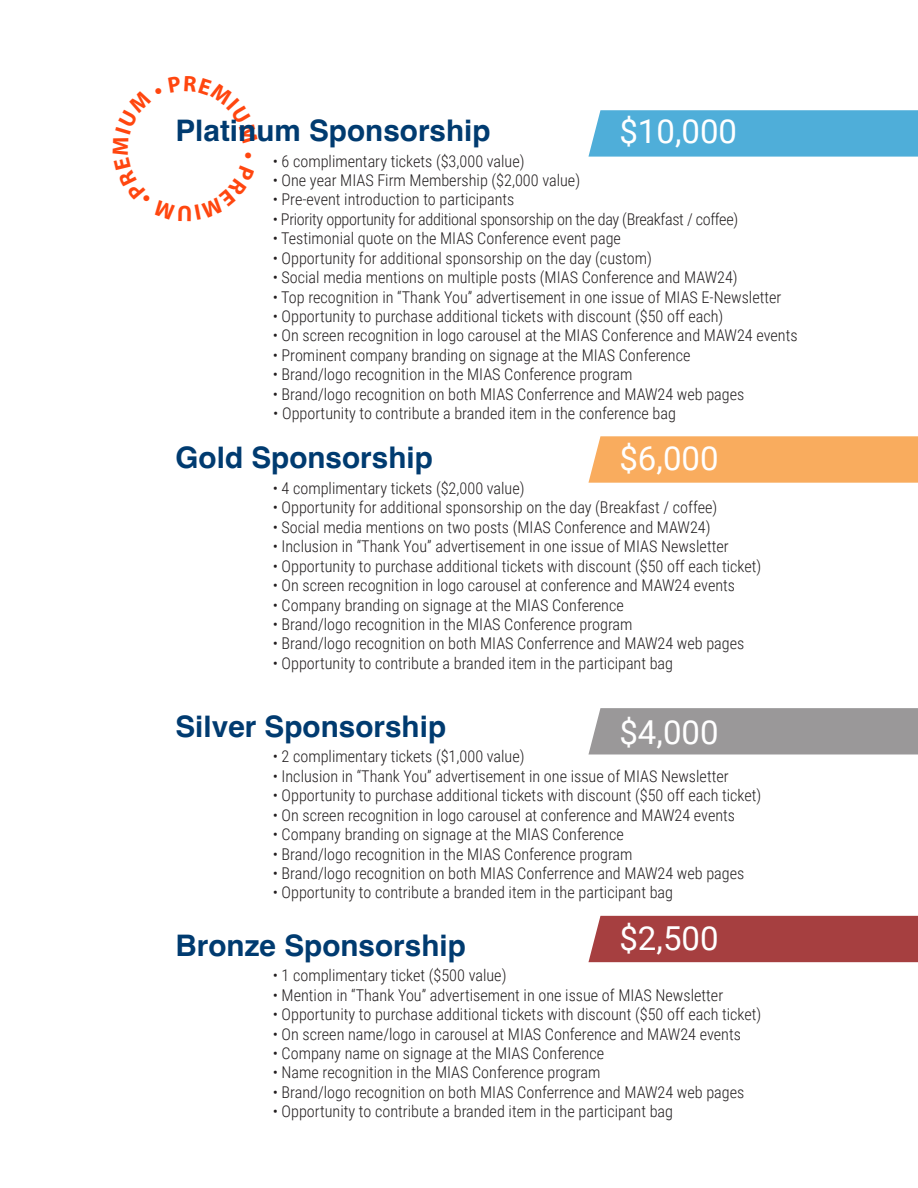
<style>
.page{position:relative;width:918px;height:1188px;background:#fff}
.page>*{position:absolute;margin:0;border:0;box-sizing:border-box;transform-origin:0 0}
.t1{font:33px "Roboto";color:#fff}
.t2{font:700 29.7px "Helvetica";color:#003b70}
.t3{font:300 16.2px "Roboto Condensed";color:#231f20}
.t4{font:300 16.2px "Roboto Condensed";letter-spacing:-.02em;color:#231f20}
</style>
<div class="page">
<div style="left:588px;top:110px;width:330px;height:47px;background:#4faed9"></div>
<div style="left:588px;top:436px;width:330px;height:47px;background:#f9ac5e"></div>
<div style="left:588px;top:708px;width:330px;height:46px;background:#9a9899"></div>
<div style="left:588px;top:916px;width:330px;height:46px;background:#a63f40"></div>
<h1 class="t1" style="left:619px;top:109px;width:119px">$10,000</h1>
<h2 class="t2" style="left:176px;top:112px;width:317px">Platinum Sponsorship</h2>
<p class="t3" style="left:273px;top:149px;width:253px">• 6 complimentary tickets ($3,000 value)</p>
<p class="t3" style="left:273px;top:169px;width:309px">• One year MIAS Firm Membership ($2,000 value)</p>
<p class="t3" style="left:273px;top:188px;width:243px">• Pre-event introduction to participants</p>
<p class="t4" style="left:273px;top:208px;width:467px">• Priority opportunity for additional sponsorship on the day (Breakfast / coffee)</p>
<p class="t3" style="left:273px;top:227px;width:350px">• Testimonial quote on the MIAS Conference event page</p>
<p class="t3" style="left:273px;top:247px;width:381px">• Opportunity for additional sponsorship on the day (custom)</p>
<p class="t3" style="left:273px;top:266px;width:467px">• Social media mentions on multiple posts (MIAS Conference and MAW24)</p>
<p class="t3" style="left:273px;top:285px;width:510px">• Top recognition in “Thank You” advertisement in one issue of MIAS E-Newsletter</p>
<p class="t3" style="left:273px;top:305px;width:452px">• Opportunity to purchase additional tickets with discount ($50 off each)</p>
<p class="t3" style="left:273px;top:324px;width:526px">• On screen recognition in logo carousel at the MIAS Conference and MAW24 events</p>
<p class="t3" style="left:273px;top:344px;width:419px">• Prominent company branding on signage at the MIAS Conference</p>
<p class="t3" style="left:273px;top:363px;width:361px">• Brand/logo recognition in the MIAS Conference program</p>
<p class="t3" style="left:273px;top:383px;width:473px">• Brand/logo recognition on both MIAS Conferrence and MAW24 web pages</p>
<p class="t3" style="left:273px;top:402px;width:404px">• Opportunity to contribute a branded item in the conference bag</p>
<h2 class="t2" style="left:176px;top:440px;width:259px">Gold Sponsorship</h2>
<p class="t3" style="left:273px;top:477px;width:253px">• 4 complimentary tickets ($2,000 value)</p>
<p class="t3" style="left:273px;top:496px;width:446px">• Opportunity for additional sponsorship on the day (Breakfast / coffee)</p>
<p class="t3" style="left:273px;top:516px;width:439px">• Social media mentions on two posts (MIAS Conference and MAW24)</p>
<p class="t3" style="left:273px;top:535px;width:458px">• Inclusion in “Thank You” advertisement in one issue of MIAS Newsletter</p>
<p class="t3" style="left:273px;top:555px;width:490px">• Opportunity to purchase additional tickets with discount ($50 off each ticket)</p>
<p class="t3" style="left:273px;top:574px;width:464px">• On screen recognition in logo carousel at conference and MAW24 events</p>
<p class="t3" style="left:273px;top:593px;width:353px">• Company branding on signage at the MIAS Conference</p>
<p class="t3" style="left:273px;top:613px;width:361px">• Brand/logo recognition in the MIAS Conference program</p>
<p class="t3" style="left:273px;top:632px;width:473px">• Brand/logo recognition on both MIAS Conferrence and MAW24 web pages</p>
<p class="t3" style="left:273px;top:652px;width:402px">• Opportunity to contribute a branded item in the participant bag</p>
<h1 class="t1" style="left:619px;top:435px;width:101px">$6,000</h1>
<h2 class="t2" style="left:176px;top:708px;width:272px">Silver Sponsorship</h2>
<p class="t3" style="left:273px;top:745px;width:253px">• 2 complimentary tickets ($1,000 value)</p>
<p class="t3" style="left:273px;top:765px;width:458px">• Inclusion in “Thank You” advertisement in one issue of MIAS Newsletter</p>
<p class="t3" style="left:273px;top:784px;width:490px">• Opportunity to purchase additional tickets with discount ($50 off each ticket)</p>
<p class="t3" style="left:273px;top:804px;width:464px">• On screen recognition in logo carousel at conference and MAW24 events</p>
<p class="t3" style="left:273px;top:823px;width:353px">• Company branding on signage at the MIAS Conference</p>
<p class="t3" style="left:273px;top:842px;width:361px">• Brand/logo recognition in the MIAS Conference program</p>
<p class="t3" style="left:273px;top:862px;width:473px">• Brand/logo recognition on both MIAS Conferrence and MAW24 web pages</p>
<p class="t3" style="left:273px;top:881px;width:402px">• Opportunity to contribute a branded item in the participant bag</p>
<h2 class="t2" style="left:176px;top:927px;width:292px">Bronze Sponsorship</h2>
<p class="t3" style="left:273px;top:964px;width:235px">• 1 complimentary ticket ($500 value)</p>
<p class="t3" style="left:273px;top:984px;width:452px">• Mention in “Thank You” advertisement in one issue of MIAS Newsletter</p>
<p class="t3" style="left:273px;top:1003px;width:490px">• Opportunity to purchase additional tickets with discount ($50 off each ticket)</p>
<p class="t3" style="left:273px;top:1022px;width:470px">• On screen name/logo in carousel at MIAS Conference and MAW24 events</p>
<p class="t3" style="left:273px;top:1042px;width:333px">• Company name on signage at the MIAS Conference</p>
<p class="t3" style="left:273px;top:1061px;width:329px">• Name recognition in the MIAS Conference program</p>
<p class="t3" style="left:273px;top:1081px;width:473px">• Brand/logo recognition on both MIAS Conferrence and MAW24 web pages</p>
<p class="t3" style="left:273px;top:1100px;width:402px">• Opportunity to contribute a branded item in the participant bag</p>
<h1 class="t1" style="left:619px;top:709px;width:101px">$4,000</h1>
<h1 class="t1" style="left:619px;top:915px;width:101px">$2,500</h1>
</div>
